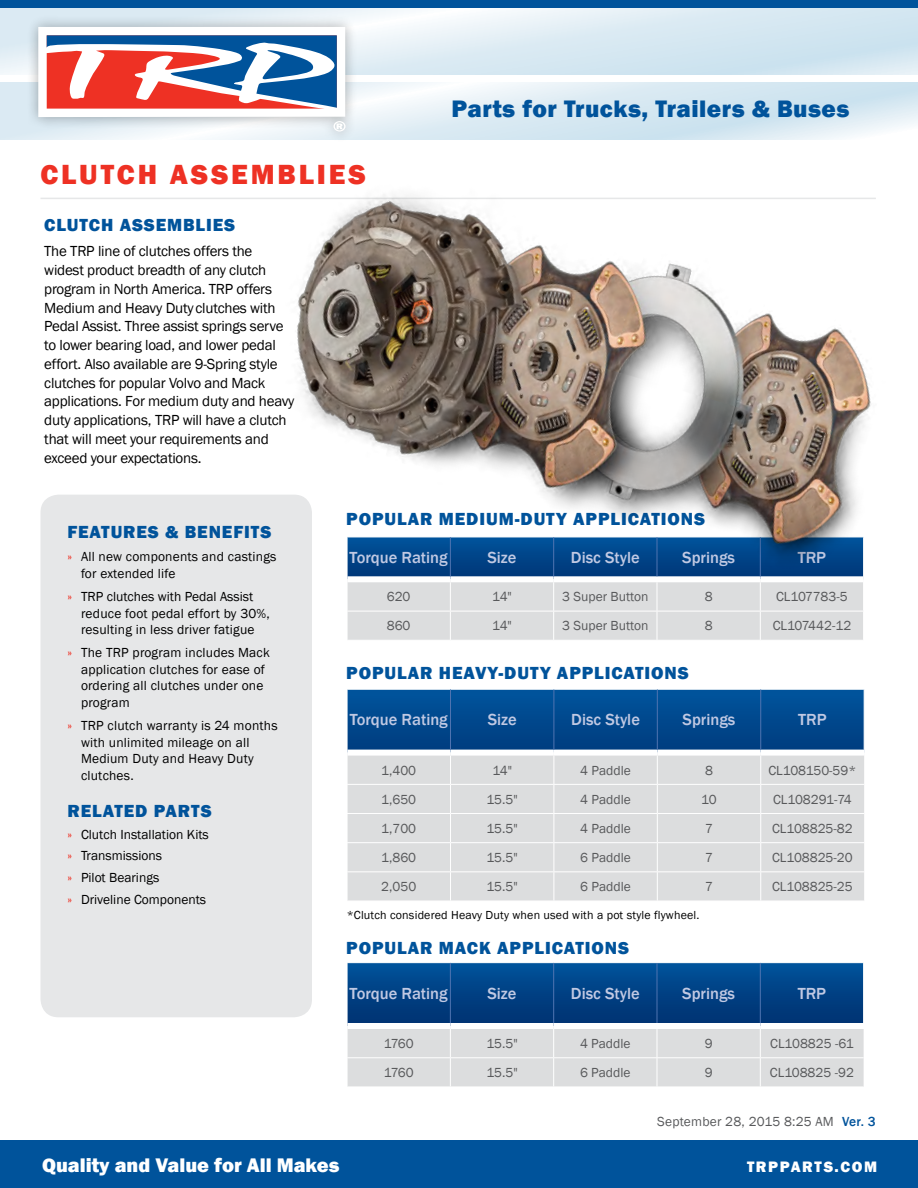
<style>
.page{position:relative;width:918px;height:1188px;background:#fff}
.page>*{position:absolute;margin:0;border:0;box-sizing:border-box;transform-origin:0 0}
.t1{font:800 28.5px "Franklin Gothic";letter-spacing:.1em;color:#ee3124}
.t2{font:800 24.45px "Franklin Gothic";letter-spacing:.02em;color:#00539b}
.t3{font:800 20.25px "Franklin Gothic";color:#fff}
.t4{font:800 18px "Franklin Gothic";letter-spacing:.05em;color:#00539b}
.t5{font:500 16.5px "Franklin Gothic";color:#c1c9e3}
.t6{font:800 15.6px "Franklin Gothic";letter-spacing:.1em;color:#fff}
.t7{font:15px/18.8px "Franklin Gothic";letter-spacing:-.015em;color:#000}
.t8{font:13.5px/16.5px "Franklin Gothic";letter-spacing:.015em;color:#000}
.t9{font:13.5px "Franklin Gothic";color:#58595b}
.t10{font:12px "Franklin Gothic";letter-spacing:.015em;color:#000}
.s1{color:#ee3124}
.s2{font-weight:500;color:#00539b}
</style>
<div class="page">
<svg style="left:0;top:8px;width:918px;height:67px;background:#dbebf3"></svg>
<div style="left:0;top:82px;width:918px;height:57px;background:#dbeaf3"></div>
<div style="left:26px;top:14px;width:332px;height:129px;background:#000;opacity:.31"></div>
<div style="left:38px;top:27px;width:307px;height:90px;background:#fff"></div>
<svg style="left:46px;top:35px;width:291px;height:74px"></svg>
<div style="left:0;top:0;width:918px;height:8px;background:#00539b"></div>
<div style="left:0;top:1140px;width:918px;height:48px;background:#00539b"></div>
<div style="left:40px;top:495px;width:272px;height:522px;background:#e6e7e8;border-radius:18px"></div>
<hr style="left:40px;top:198px;width:836px;height:1px;background:#e6e7e8">
<div style="left:761px;top:750px;width:104px;height:6px;background:#f6f7f9"></div>
<svg style="left:347px;top:689px;width:517px;height:212px;background:#a0b5c9"></svg>
<svg style="left:347px;top:963px;width:517px;height:124px;background:#7594b5"></svg>
<hr style="left:657px;top:963px;width:1px;height:60px;background:#5074b1">
<img style="left:182px;top:79px;width:736px;height:561px">
<h1 class="t1" style="left:40px;top:156px;width:327px">CLUTCH ASSEMBLIES</h1>
<p class="t4" style="left:44px;top:213px;width:192px">CLUTCH ASSEMBLIES</p>
<p class="t7" style="left:44px;top:242px;width:252px">The TRP line of clutches offers the widest product breadth of any clutch program in North America. TRP offers Medium and Heavy Duty clutches with Pedal Assist. Three assist springs serve to lower bearing load, and lower pedal effort. Also available are 9-Spring style clutches for popular Volvo and Mack applications. For medium duty and heavy duty applications, TRP will have a clutch that will meet your requirements and exceed your expectations.</p>
<h2 class="t2" style="left:451px;top:93px;width:400px">Parts for Trucks, Trailers &amp; Buses</h2>
<p class="t4" style="left:68px;top:520px;width:205px">FEATURES &amp; BENEFITS</p>
<p class="t8" style="left:81px;top:549px;width:197px;text-indent:-14px"><span class="s1">»</span> All new components and castings for extended life</p>
<p class="t8" style="left:81px;top:589px;width:190px;text-indent:-14px"><span class="s1">»</span> TRP clutches with Pedal Assist reduce foot pedal effort by 30%, resulting in less driver fatigue</p>
<p class="t8" style="left:81px;top:645px;width:190px;text-indent:-14px"><span class="s1">»</span> The TRP program includes Mack application clutches for ease of ordering all clutches under one program</p>
<p class="t8" style="left:81px;top:718px;width:198px;text-indent:-14px"><span class="s1">»</span> TRP clutch warranty is 24 months with unlimited mileage on all<br>Medium Duty and Heavy Duty clutches.</p>
<p class="t4" style="left:68px;top:799px;width:146px">RELATED PARTS</p>
<p class="t8" style="left:68px;top:824px;width:143px;line-height:21.8px"><span class="s1">»</span> Clutch Installation Kits <span class="s1">»</span> Transmissions<br><span class="s1">»</span> Pilot Bearings<br><span class="s1">»</span> Driveline Components</p>
<p class="t4" style="left:346px;top:508px;width:360px">POPULAR MEDIUM-DUTY APPLICATIONS</p>
<p class="t5" style="left:350px;top:547px;width:100px">Torque Rating</p>
<p class="t5" style="left:488px;top:547px;width:31px">Size</p>
<p class="t5" style="left:571px;top:547px;width:70px">Disc Style</p>
<p class="t5" style="left:682px;top:547px;width:54px">Springs</p>
<p class="t5" style="left:798px;top:547px;width:30px">TRP</p>
<p class="t9" style="left:387px;top:588px;width:25px">620</p>
<p class="t9" style="left:492px;top:588px;width:21px">14"</p>
<p class="t9" style="left:562px;top:588px;width:88px">3 Super Button</p>
<p class="t9" style="left:705px;top:588px;width:9px">8</p>
<p class="t9" style="left:776px;top:588px;width:73px">CL107783-5</p>
<p class="t9" style="left:387px;top:618px;width:25px">860</p>
<p class="t9" style="left:492px;top:618px;width:21px">14"</p>
<p class="t9" style="left:562px;top:618px;width:88px">3 Super Button</p>
<p class="t9" style="left:705px;top:618px;width:9px">8</p>
<p class="t9" style="left:773px;top:618px;width:80px">CL107442-12</p>
<p class="t4" style="left:346px;top:661px;width:344px">POPULAR HEAVY-DUTY APPLICATIONS</p>
<p class="t5" style="left:350px;top:710px;width:100px">Torque Rating</p>
<p class="t5" style="left:488px;top:710px;width:31px">Size</p>
<p class="t5" style="left:571px;top:710px;width:70px">Disc Style</p>
<p class="t5" style="left:683px;top:710px;width:54px">Springs</p>
<p class="t5" style="left:798px;top:710px;width:30px">TRP</p>
<p class="t9" style="left:381px;top:762px;width:36px">1,400</p>
<p class="t9" style="left:492px;top:762px;width:21px">14"</p>
<p class="t9" style="left:580px;top:762px;width:52px">4 Paddle</p>
<p class="t9" style="left:705px;top:762px;width:9px">8</p>
<p class="t9" style="left:769px;top:762px;width:89px">CL108150-59*</p>
<p class="t9" style="left:381px;top:791px;width:36px">1,650</p>
<p class="t9" style="left:487px;top:791px;width:33px">15.5"</p>
<p class="t9" style="left:580px;top:791px;width:52px">4 Paddle</p>
<p class="t9" style="left:701px;top:791px;width:17px">10</p>
<p class="t9" style="left:773px;top:791px;width:80px">CL108291-74</p>
<p class="t9" style="left:381px;top:820px;width:36px">1,700</p>
<p class="t9" style="left:487px;top:820px;width:33px">15.5"</p>
<p class="t9" style="left:580px;top:820px;width:52px">4 Paddle</p>
<p class="t9" style="left:705px;top:820px;width:9px">7</p>
<p class="t9" style="left:772px;top:820px;width:82px">CL108825-82</p>
<p class="t9" style="left:381px;top:849px;width:36px">1,860</p>
<p class="t9" style="left:487px;top:849px;width:33px">15.5"</p>
<p class="t9" style="left:580px;top:849px;width:52px">6 Paddle</p>
<p class="t9" style="left:705px;top:849px;width:9px">7</p>
<p class="t9" style="left:772px;top:849px;width:82px">CL108825-20</p>
<p class="t9" style="left:381px;top:878px;width:37px">2,050</p>
<p class="t9" style="left:487px;top:878px;width:33px">15.5"</p>
<p class="t9" style="left:580px;top:878px;width:52px">6 Paddle</p>
<p class="t9" style="left:705px;top:878px;width:9px">7</p>
<p class="t9" style="left:772px;top:878px;width:82px">CL108825-25</p>
<p class="t10" style="left:347px;top:907px;width:354px">*Clutch considered Heavy Duty when used with a pot style flywheel.</p>
<p class="t4" style="left:346px;top:936px;width:284px">POPULAR MACK APPLICATIONS</p>
<p class="t5" style="left:350px;top:983px;width:100px">Torque Rating</p>
<p class="t5" style="left:488px;top:983px;width:31px">Size</p>
<p class="t5" style="left:571px;top:983px;width:70px">Disc Style</p>
<p class="t5" style="left:682px;top:983px;width:54px">Springs</p>
<p class="t5" style="left:798px;top:983px;width:30px">TRP</p>
<p class="t9" style="left:384px;top:1035px;width:31px">1760</p>
<p class="t9" style="left:486px;top:1035px;width:33px">15.5"</p>
<p class="t9" style="left:580px;top:1035px;width:52px">4 Paddle</p>
<p class="t9" style="left:705px;top:1035px;width:9px">9</p>
<p class="t9" style="left:770px;top:1035px;width:85px">CL108825 -61</p>
<p class="t9" style="left:384px;top:1064px;width:31px">1760</p>
<p class="t9" style="left:486px;top:1064px;width:33px">15.5"</p>
<p class="t9" style="left:580px;top:1064px;width:52px">6 Paddle</p>
<p class="t9" style="left:705px;top:1064px;width:9px">9</p>
<p class="t9" style="left:770px;top:1064px;width:86px">CL108825 -92</p>
<p class="t9" style="left:657px;top:1113px;width:220px">September 28, 2015 8:25 AM <span class="s2">Ver. 3</span></p>
<h3 class="t3" style="left:42px;top:1152px;width:299px">Quality and Value for All Makes</h3>
<p class="t6" style="left:747px;top:1157px;width:132px">TRPPARTS.COM</p>
</div>
